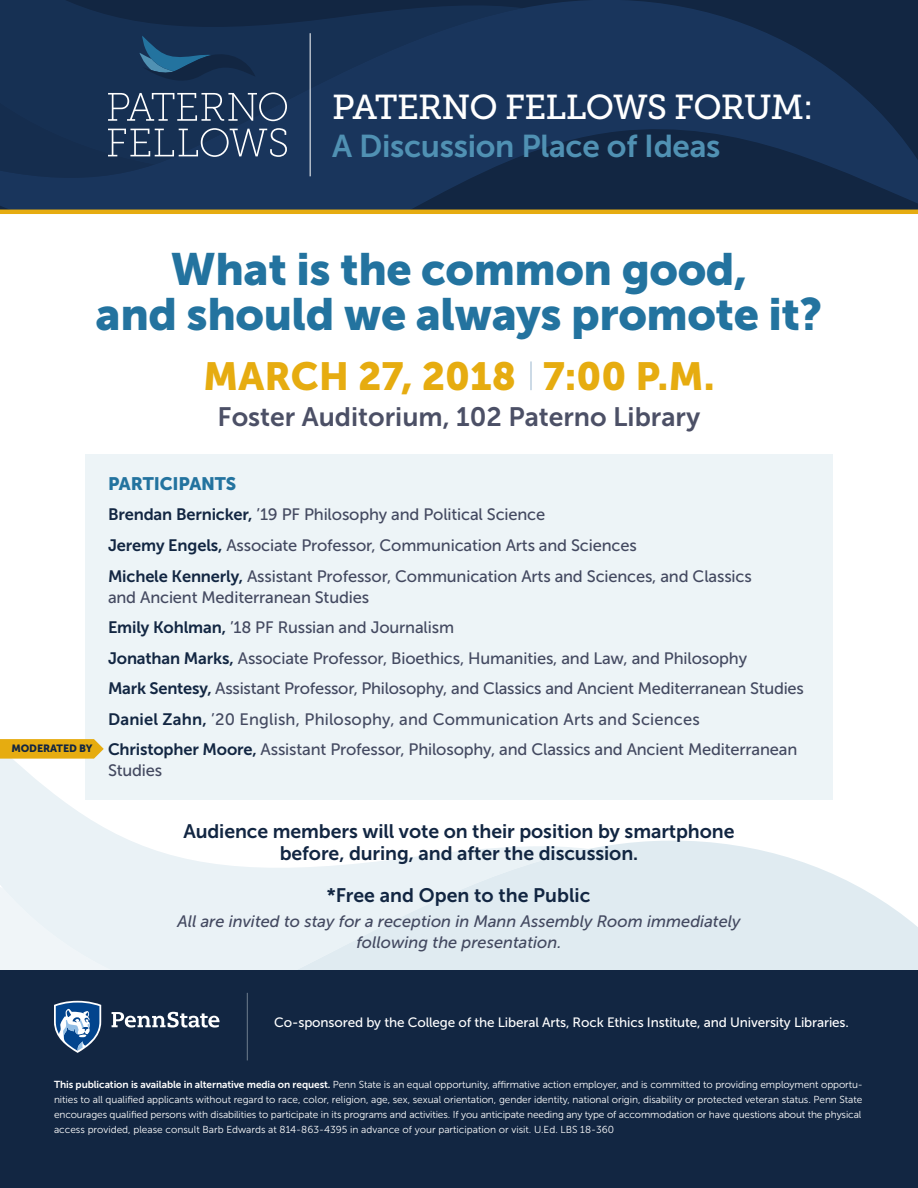
<style>
.page{position:relative;width:918px;height:1188px;background:#fff}
.page>*{position:absolute;margin:0;border:0;box-sizing:border-box;transform-origin:0 0}
.t1{font:45px/45px "Museo Sans 900";letter-spacing:-.01em;color:#23739f;text-align:center}
.t2{font:39px "Museo Sans 900";color:#e6ac10}
.t3{font:34.5px "Museo Slab 500";letter-spacing:-.025em;color:#fff}
.t4{font:31.5px "Museo Sans 700";letter-spacing:-.01em;color:#5091b3}
.t5{font:26.55px "Museo Sans 700";color:#4c5066}
.t6{font:19.5px/22.5px "Museo Sans 700";letter-spacing:-.005em;color:#122642;text-align:center}
.t7{font:18px "Museo Sans 900";letter-spacing:-.01em;color:#23739f}
.t8{font:16.5px/21px "Museo Sans 500";letter-spacing:-.01em;color:#434960}
.t9{font:italic 16.5px/21px "Museo Sans 500";color:#434960;text-align:center}
.t10{font:16.5px "Museo Sans 500";letter-spacing:.01em;color:#434960}
.t11{font:13.5px "Museo Sans 500";letter-spacing:-.01em;color:#fff}
.t12{font:10.5px "Museo Sans 900";letter-spacing:-.01em;color:#122642}
.t13{font:10.2px/15px "Museo Sans 300";letter-spacing:-.01em;color:#fff}
.s1{font-family:"Museo Sans 700";color:#122642}
.s2{font-family:"Museo Sans 700"}
</style>
<div class="page">
<svg style="left:0;top:759px;width:589px;height:67px"></svg>
<svg style="left:220px;top:840px;width:698px;height:131px;background:#e5eef2"></svg>
<svg style="left:0;top:0;width:918px;height:210px;background:#173053"></svg>
<hr style="left:0;top:210px;width:918px;height:4px;background:#e6ac10">
<div style="left:0;top:971px;width:918px;height:217px;background:#122642"></div>
<svg style="left:0;top:826px;width:220px;height:227px"></svg>
<hr style="left:247px;top:993px;width:1px;height:67px;background:#a7b2bc">
<hr style="left:530px;top:361px;width:2px;height:29px;background:#a5bfd3">
<svg style="left:0;top:0;width:287px;height:179px;background:#1d3658"></svg>
<hr style="left:310px;top:33px;width:1px;height:143px;background:#fff">
<div style="left:85px;top:454px;width:748px;height:345px;background:#edf4f7"></div>
<svg style="left:0;top:739px;width:104px;height:20px;background:#e6b120"></svg>
<p class="t3" style="left:332px;top:88px;width:483px">PATERNO FELLOWS FORUM:</p>
<p class="t4" style="left:332px;top:128px;width:390px">A Discussion Place of Ideas</p>
<p class="t1" style="left:96px;top:247px;width:728px">What is the common good,<br>and should we always promote it?</p>
<p class="t2" style="left:203px;top:354px;width:513px">MARCH 27, 2018 7:00 P.M.</p>
<p class="t5" style="left:218px;top:402px;width:484px">Foster Auditorium, 102 Paterno Library</p>
<p class="t12" style="left:11px;top:743px;width:83px">MODERATED BY</p>
<p class="t7" style="left:108px;top:473px;width:130px">PARTICIPANTS</p>
<p class="t8" style="left:108px;top:504px;width:439px"><span class="s1">Brendan Bernicker,</span> ’19 PF Philosophy and Political Science</p>
<p class="t8" style="left:108px;top:535px;width:530px"><span class="s1">Jeremy Engels,</span> Associate Professor, Communication Arts and Sciences</p>
<p class="t8" style="left:108px;top:565px;width:645px"><span class="s1">Michele Kennerly,</span> Assistant Professor, Communication Arts and Sciences, and Classics and Ancient Mediterranean Studies</p>
<p class="t8" style="left:108px;top:617px;width:348px"><span class="s1">Emily Kohlman,</span> ’18 PF Russian and Journalism</p>
<p class="t8" style="left:108px;top:647px;width:641px"><span class="s1">Jonathan Marks,</span> Associate Professor, Bioethics, Humanities, and Law, and Philosophy</p>
<p class="t8" style="left:108px;top:678px;width:697px"><span class="s1">Mark Sentesy,</span> Assistant Professor, Philosophy, and Classics and Ancient Mediterranean Studies</p>
<p class="t10" style="left:108px;top:710px;width:593px"><span class="s1">Daniel Zahn,</span> ’20 English, Philosophy, and Communication Arts and Sciences</p>
<p class="t8" style="left:108px;top:739px;width:691px"><span class="s1">Christopher Moore,</span> Assistant Professor, Philosophy, and Classics and Ancient Mediterranean<br>Studies</p>
<p class="t6" style="left:183px;top:820px;width:553px">Audience members will vote on their position by smartphone before, during, and after the discussion.</p>
<p class="t6" style="left:327px;top:884px;width:265px">*Free and Open to the Public</p>
<p class="t9" style="left:177px;top:911px;width:565px">All are invited to stay for a reception in Mann Assembly Room immediately following the presentation.</p>
<p class="t11" style="left:274px;top:1015px;width:576px">Co-sponsored by the College of the Liberal Arts, Rock Ethics Institute, and University Libraries.</p>
<p class="t13" style="left:54px;top:1077px;width:810px"><span class="s2">This publication is available in alternative media on request.</span> Penn State is an equal opportunity, affirmative action employer, and is committed to providing employment opportu&shy;nities to all qualified applicants without regard to race, color, religion, age, sex, sexual orientation, gender identity, national origin, disability or protected veteran status. Penn State encourages qualified persons with disabilities to participate in its programs and activities. If you anticipate needing any type of accommodation or have questions about the physical access provided, please consult Barb Edwards at 814-863-4395 in advance of your participation or visit. U.Ed. LBS 18-360</p>
</div>
